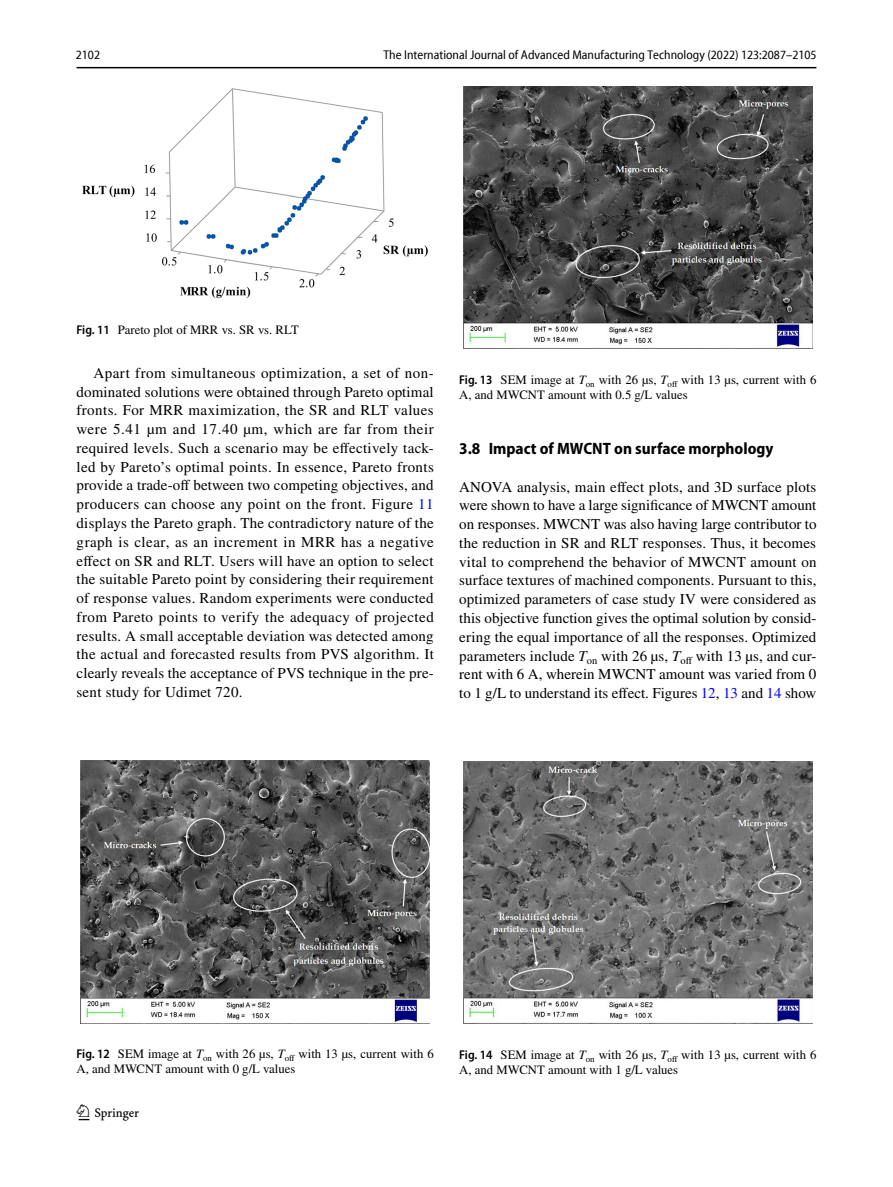
<style>
.page{position:relative;width:893px;height:1187px;background:#fff}
.page>*{position:absolute;margin:0;border:0;box-sizing:border-box;transform-origin:0 0}
.t1{font:22.5px "Springnew Regular 2";color:#000}
.t2{font:700 semi-condensed 16.5px "Myriad Pro";color:#000}
.t3{font:15px/18.8px "STIX";letter-spacing:.005em;color:#000;text-align:justify}
.t4{font:12.75px/15px "STIX";color:#000}
.t5{font:semi-condensed 12.75px "Myriad Pro Unic";color:#000}
.s1{font-family:"Myriad Pro";font-weight:600;font-stretch:semi-condensed}
.s2{color:#00f}
.s3{font-style:italic}
</style>
<div class="page">
<hr style="left:77px;top:67px;width:739px;height:1px;background:#000">
<img style="left:82px;top:88px;width:346px;height:211px">
<div style="left:77px;top:760px;width:357px;height:262px;background:linear-gradient(to bottom,#fff,#fff)"></div>
<img style="left:81px;top:760px;width:349px;height:262px">
<div style="left:459px;top:87px;width:357px;height:262px;background:linear-gradient(to bottom,#fff,#fff)"></div>
<img style="left:463px;top:87px;width:349px;height:262px">
<div style="left:459px;top:761px;width:357px;height:262px;background:linear-gradient(to bottom,#fff,#fff)"></div>
<img style="left:463px;top:761px;width:349px;height:262px">
<p class="t5" style="left:76px;top:50px;width:26px">2102</p>
<p class="t5" style="left:383px;top:50px;width:435px">The International Journal of Advanced Manufacturing Technology (2022) 123:2087–2105</p>
<p class="t4" style="left:77px;top:323px;width:224px"><span class="s1">Fig. 11</span> Pareto plot of MRR vs. SR vs. RLT</p>
<p class="t3" style="left:77px;top:364px;width:359px;text-indent:17px">Apart from simultaneous optimization, a set of non&shy;dominated solutions were obtained through Pareto optimal fronts. For MRR maximization, the SR and RLT values were 5.41 µm and 17.40 µm, which are far from their required levels. Such a scenario may be effectively tack&shy;led by Pareto’s optimal points. In essence, Pareto fronts provide a trade-off between two competing objectives, and producers can choose any point on the front. Figure <span class="s2">11 </span>displays the Pareto graph. The contradictory nature of the graph is clear, as an increment in MRR has a negative effect on SR and RLT. Users will have an option to select the suitable Pareto point by considering their requirement of response values. Random experiments were conducted from Pareto points to verify the adequacy of projected results. A small acceptable deviation was detected among the actual and forecasted results from PVS algorithm. It clearly reveals the acceptance of PVS technique in the pre&shy;sent study for Udimet 720.</p>
<p class="t4" style="left:459px;top:373px;width:359px"><span class="s1">Fig. 13</span> SEM image at <span class="s3">T</span><sub>on</sub> with 26 µs, <span class="s3">T</span><sub>off</sub> with 13 µs, current with 6<br>A, and MWCNT amount with 0.5 g/L values</p>
<p class="t2" style="left:459px;top:439px;width:316px">3.8 Impact of MWCNT on surface morphology</p>
<p class="t3" style="left:459px;top:478px;width:359px">ANOVA analysis, main effect plots, and 3D surface plots were shown to have a large significance of MWCNT amount on responses. MWCNT was also having large contributor to the reduction in SR and RLT responses. Thus, it becomes vital to comprehend the behavior of MWCNT amount on surface textures of machined components. Pursuant to this, optimized parameters of case study IV were considered as this objective function gives the optimal solution by consid&shy;ering the equal importance of all the responses. Optimized parameters include <span class="s3">T</span><sub>on</sub> with 26 µs, <span class="s3">T</span><sub>off</sub> with 13 µs, and cur&shy;rent with 6 A, wherein MWCNT amount was varied from 0 to 1 g/L to understand its effect. Figures <span class="s2">12</span>, <span class="s2">13</span> and <span class="s2">14</span> show</p>
<p class="t4" style="left:77px;top:1047px;width:359px"><span class="s1">Fig. 12</span> SEM image at <span class="s3">T</span><sub>on</sub> with 26 µs, <span class="s3">T</span><sub>off</sub> with 13 µs, current with 6<br>A, and MWCNT amount with 0 g/L values</p>
<h1 class="t1" style="left:79px;top:1104px;width:62px">1 3</h1>
<p class="t4" style="left:459px;top:1047px;width:359px"><span class="s1">Fig. 14</span> SEM image at <span class="s3">T</span><sub>on</sub> with 26 µs, <span class="s3">T</span><sub>off</sub> with 13 µs, current with 6<br>A, and MWCNT amount with 1 g/L values</p>
</div>
